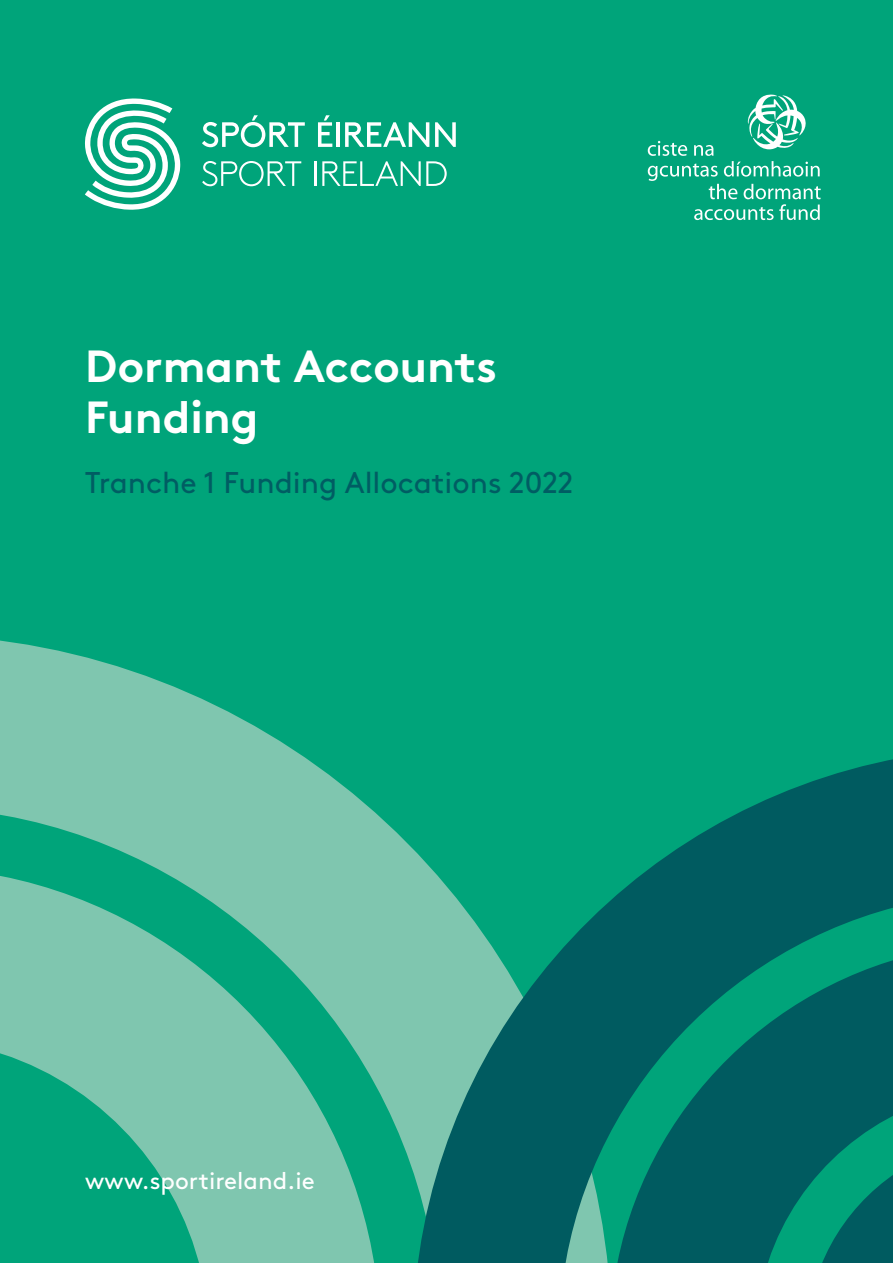
<style>
.page{position:relative;width:893px;height:1263px;background:#00a47a}
.page>*{position:absolute;margin:0;border:0;box-sizing:border-box;transform-origin:0 0}
.t1{font:700 45px "Brown Std";color:#fff}
.t2{font:30px "Brown Std";color:#005d63}
.t3{font:24px "Brown Std";color:#fff}
</style>
<div class="page">
<svg style="left:0;top:640px;width:416px;height:541px;fill:#7fc6af"></svg>
<svg style="left:0;top:873px;width:375px;height:390px;fill:#7fc6af"></svg>
<svg style="left:416px;top:759px;width:477px;height:504px;fill:#005b60"></svg>
<svg style="left:615px;top:947px;width:278px;height:316px;fill:#005b60"></svg>
<svg style="left:816px;top:1146px;width:77px;height:117px"></svg>
<svg style="left:85px;top:99px;width:96px;height:111px"></svg>
<svg style="left:202px;top:115px;width:103px;height:32px"></svg>
<svg style="left:318px;top:115px;width:14px;height:32px"></svg>
<hr style="left:336px;top:122px;width:3px;height:25px;background:#fff">
<svg style="left:345px;top:122px;width:84px;height:25px"></svg>
<svg style="left:435px;top:122px;width:21px;height:25px"></svg>
<svg style="left:202px;top:161px;width:99px;height:25px"></svg>
<hr style="left:315px;top:161px;width:2px;height:25px;background:#fff">
<svg style="left:322px;top:161px;width:125px;height:25px"></svg>
<svg style="left:648px;top:95px;width:173px;height:125px"></svg>
<p class="t1" style="left:85px;top:339px;width:414px">Dormant Accounts</p>
<p class="t1" style="left:85px;top:390px;width:175px">Funding</p>
<p class="t2" style="left:85px;top:466px;width:490px">Tranche 1 Funding Allocations 2022</p>
<p class="t3" style="left:85px;top:1167px;width:231px">www.sportireland.ie</p>
</div>
